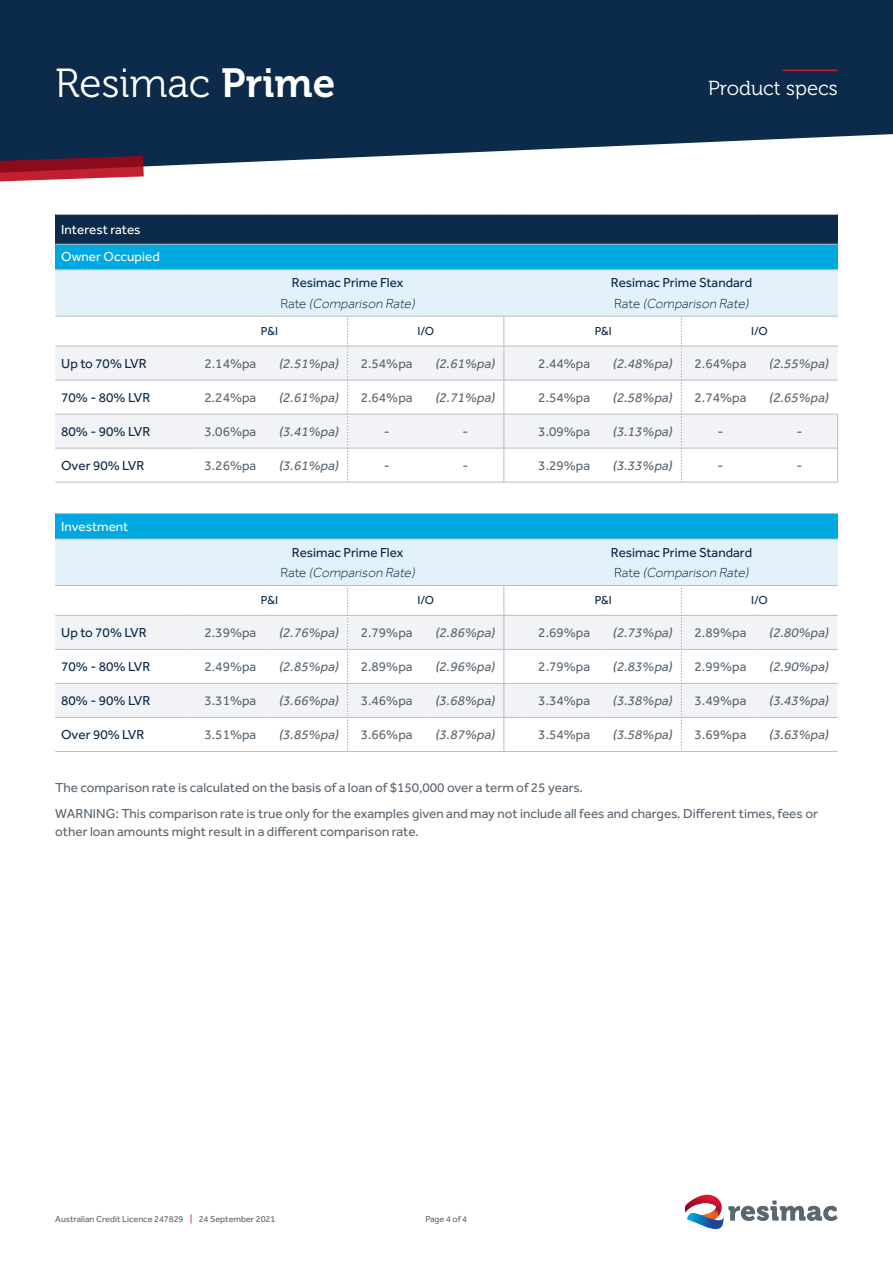
<style>
.page{position:relative;width:893px;height:1263px;background:#fff}
.page>*{position:absolute;margin:0;border:0;box-sizing:border-box;transform-origin:0 0}
.t1{font:40.5px "Museo 300";color:#fff}
.t2{font:20.25px "Museo 300";color:#fff}
.t3{font:13.5px/18px "Effra";color:#5a6670}
.t4{font:italic 13.5px "Effra";color:#5a6670}
.t5{font:13.5px "Effra";color:#0c2a49}
.t6{font:italic 300 13.5px "Effra";color:#0c2a49}
.t7{font:13.5px "Effra";color:#fff}
.t8{font:12px "Effra";color:#0c2a49}
.t9{font:9px "Effra";color:#5a6670}
.s1{font-family:"Museo 700"}
.s2{font-style:normal}
.s3{color:#c21f31}
</style>
<div class="page">
<svg style="left:0;top:0;width:893px;height:167px;background:#203c58"></svg>
<svg style="left:0;top:156px;width:144px;height:26px;background:#a03142"></svg>
<svg style="left:685px;top:1195px;width:153px;height:35px"></svg>
<hr style="left:782px;top:70px;width:56px;height:1px;background:#c21f31">
<div style="left:55px;top:214px;width:783px;height:30px;background:#0c2a49"></div>
<div style="left:55px;top:244px;width:783px;height:26px;background:#00a8e2"></div>
<hr style="left:55px;top:214px;width:136px;height:1px;background:#bcbdc0">
<hr style="left:191px;top:214px;width:78px;height:1px;background:#bcbdc0">
<hr style="left:269px;top:214px;width:79px;height:1px;background:#bcbdc0">
<hr style="left:348px;top:214px;width:78px;height:1px;background:#bcbdc0">
<hr style="left:426px;top:214px;width:78px;height:1px;background:#bcbdc0">
<svg style="left:504px;top:214px;width:21px;height:1px"></svg>
<hr style="left:525px;top:214px;width:78px;height:1px;background:#bcbdc0">
<hr style="left:603px;top:214px;width:78px;height:1px;background:#bcbdc0">
<hr style="left:681px;top:214px;width:79px;height:1px;background:#bcbdc0">
<hr style="left:760px;top:214px;width:78px;height:1px;background:#bcbdc0">
<hr style="left:55px;top:244px;width:136px;height:1px;background:#bcbdc0">
<hr style="left:191px;top:244px;width:78px;height:1px;background:#bcbdc0">
<hr style="left:269px;top:244px;width:79px;height:1px;background:#bcbdc0">
<hr style="left:348px;top:244px;width:78px;height:1px;background:#bcbdc0">
<hr style="left:426px;top:244px;width:78px;height:1px;background:#bcbdc0">
<svg style="left:504px;top:244px;width:21px;height:1px"></svg>
<hr style="left:525px;top:244px;width:78px;height:1px;background:#bcbdc0">
<hr style="left:603px;top:244px;width:78px;height:1px;background:#bcbdc0">
<hr style="left:681px;top:244px;width:79px;height:1px;background:#bcbdc0">
<hr style="left:760px;top:244px;width:78px;height:1px;background:#bcbdc0">
<svg style="left:55px;top:269px;width:783px;height:214px"></svg>
<div style="left:55px;top:513px;width:783px;height:26px;background:#00a8e2"></div>
<hr style="left:55px;top:513px;width:136px;height:1px;background:#bcbdc0">
<hr style="left:191px;top:513px;width:78px;height:1px;background:#bcbdc0">
<hr style="left:269px;top:513px;width:79px;height:1px;background:#bcbdc0">
<hr style="left:348px;top:513px;width:78px;height:1px;background:#bcbdc0">
<hr style="left:426px;top:513px;width:78px;height:1px;background:#bcbdc0">
<svg style="left:504px;top:513px;width:21px;height:1px"></svg>
<hr style="left:525px;top:513px;width:78px;height:1px;background:#bcbdc0">
<hr style="left:603px;top:513px;width:78px;height:1px;background:#bcbdc0">
<hr style="left:681px;top:513px;width:79px;height:1px;background:#bcbdc0">
<hr style="left:760px;top:513px;width:78px;height:1px;background:#bcbdc0">
<svg style="left:55px;top:539px;width:783px;height:213px"></svg>
<h1 class="t1" style="left:55px;top:62px;width:281px">Resimac <span class="s1">Prime</span></h1>
<h2 class="t2" style="left:708px;top:77px;width:131px">Product specs</h2>
<p class="t7" style="left:61px;top:221px;width:81px">Interest rates</p>
<p class="t7" style="left:61px;top:249px;width:100px">Owner Occupied</p>
<p class="t5" style="left:292px;top:275px;width:113px">Resimac Prime Flex</p>
<p class="t6" style="left:280px;top:295px;width:141px"><span class="s2">R a te</span> (ComparisonRate)</p>
<p class="t5" style="left:611px;top:275px;width:143px">Resimac Prime Standard</p>
<p class="t6" style="left:614px;top:295px;width:141px"><span class="s2">R a te</span> (ComparisonRate)</p>
<p class="t8" style="left:261px;top:324px;width:19px">P&amp;I</p>
<p class="t8" style="left:417px;top:324px;width:18px">I/O</p>
<p class="t8" style="left:595px;top:324px;width:19px">P&amp;I</p>
<p class="t8" style="left:751px;top:324px;width:18px">I/O</p>
<p class="t5" style="left:61px;top:355px;width:87px">Up to 70% LVR</p>
<p class="t3" style="left:204px;top:354px;width:53px">2.14%pa</p>
<p class="t4" style="left:279px;top:355px;width:64px">(2.51%pa)</p>
<p class="t3" style="left:361px;top:354px;width:53px">2.54%pa</p>
<p class="t4" style="left:435px;top:355px;width:64px">(2.61%pa)</p>
<p class="t3" style="left:538px;top:354px;width:53px">2.44%pa</p>
<p class="t4" style="left:612px;top:355px;width:64px">(2.48%pa)</p>
<p class="t3" style="left:695px;top:354px;width:53px">2.64%pa</p>
<p class="t4" style="left:769px;top:355px;width:64px">(2.55%pa)</p>
<p class="t5" style="left:61px;top:389px;width:91px">70% - 80% LVR</p>
<p class="t3" style="left:204px;top:388px;width:53px">2.24%pa</p>
<p class="t4" style="left:279px;top:389px;width:64px">(2.61%pa)</p>
<p class="t3" style="left:361px;top:388px;width:53px">2.64%pa</p>
<p class="t4" style="left:435px;top:389px;width:64px">(2.71%pa)</p>
<p class="t3" style="left:538px;top:388px;width:53px">2.54%pa</p>
<p class="t4" style="left:612px;top:389px;width:64px">(2.58%pa)</p>
<p class="t3" style="left:695px;top:388px;width:53px">2.74%pa</p>
<p class="t4" style="left:769px;top:389px;width:64px">(2.65%pa)</p>
<p class="t5" style="left:61px;top:423px;width:91px">80% - 90% LVR</p>
<p class="t3" style="left:204px;top:422px;width:53px">3.06%pa</p>
<p class="t4" style="left:279px;top:423px;width:64px">(3.41%pa)</p>
<p class="t3" style="left:384px;top:422px;width:7px">-</p>
<p class="t4" style="left:462px;top:423px;width:10px">-</p>
<p class="t3" style="left:538px;top:422px;width:53px">3.09%pa</p>
<p class="t4" style="left:612px;top:423px;width:64px">(3.13%pa)</p>
<p class="t3" style="left:717px;top:422px;width:7px">-</p>
<p class="t4" style="left:796px;top:423px;width:10px">-</p>
<p class="t5" style="left:61px;top:457px;width:85px">Over 90% LVR</p>
<p class="t3" style="left:204px;top:456px;width:53px">3.26%pa</p>
<p class="t4" style="left:279px;top:457px;width:64px">(3.61%pa)</p>
<p class="t3" style="left:384px;top:456px;width:7px">-</p>
<p class="t4" style="left:462px;top:457px;width:10px">-</p>
<p class="t3" style="left:538px;top:456px;width:53px">3.29%pa</p>
<p class="t4" style="left:612px;top:457px;width:64px">(3.33%pa)</p>
<p class="t3" style="left:717px;top:456px;width:7px">-</p>
<p class="t4" style="left:796px;top:457px;width:10px">-</p>
<p class="t7" style="left:61px;top:518px;width:69px">Investment</p>
<p class="t5" style="left:292px;top:544px;width:113px">Resimac Prime Flex</p>
<p class="t6" style="left:280px;top:564px;width:141px"><span class="s2">R a te</span> (ComparisonRate)</p>
<p class="t5" style="left:611px;top:544px;width:143px">Resimac Prime Standard</p>
<p class="t6" style="left:614px;top:564px;width:141px"><span class="s2">R a te</span> (ComparisonRate)</p>
<p class="t8" style="left:261px;top:593px;width:19px">P&amp;I</p>
<p class="t8" style="left:417px;top:593px;width:18px">I/O</p>
<p class="t8" style="left:595px;top:593px;width:19px">P&amp;I</p>
<p class="t8" style="left:751px;top:593px;width:18px">I/O</p>
<p class="t5" style="left:61px;top:624px;width:87px">Up to 70% LVR</p>
<p class="t3" style="left:204px;top:623px;width:53px">2.39%pa</p>
<p class="t4" style="left:279px;top:624px;width:64px">(2.76%pa)</p>
<p class="t3" style="left:361px;top:623px;width:53px">2.79%pa</p>
<p class="t4" style="left:435px;top:624px;width:64px">(2.86%pa)</p>
<p class="t3" style="left:538px;top:623px;width:53px">2.69%pa</p>
<p class="t4" style="left:612px;top:624px;width:64px">(2.73%pa)</p>
<p class="t3" style="left:695px;top:623px;width:53px">2.89%pa</p>
<p class="t4" style="left:769px;top:624px;width:64px">(2.80%pa)</p>
<p class="t5" style="left:61px;top:658px;width:91px">70% - 80% LVR</p>
<p class="t3" style="left:204px;top:657px;width:53px">2.49%pa</p>
<p class="t4" style="left:279px;top:658px;width:64px">(2.85%pa)</p>
<p class="t3" style="left:361px;top:657px;width:53px">2.89%pa</p>
<p class="t4" style="left:435px;top:658px;width:64px">(2.96%pa)</p>
<p class="t3" style="left:538px;top:657px;width:53px">2.79%pa</p>
<p class="t4" style="left:612px;top:658px;width:64px">(2.83%pa)</p>
<p class="t3" style="left:695px;top:657px;width:53px">2.99%pa</p>
<p class="t4" style="left:769px;top:658px;width:64px">(2.90%pa)</p>
<p class="t5" style="left:61px;top:692px;width:91px">80% - 90% LVR</p>
<p class="t3" style="left:204px;top:691px;width:53px">3.31%pa</p>
<p class="t4" style="left:279px;top:692px;width:64px">(3.66%pa)</p>
<p class="t3" style="left:361px;top:691px;width:53px">3.46%pa</p>
<p class="t4" style="left:435px;top:692px;width:64px">(3.68%pa)</p>
<p class="t3" style="left:538px;top:691px;width:53px">3.34%pa</p>
<p class="t4" style="left:612px;top:692px;width:64px">(3.38%pa)</p>
<p class="t3" style="left:695px;top:691px;width:53px">3.49%pa</p>
<p class="t4" style="left:769px;top:692px;width:64px">(3.43%pa)</p>
<p class="t5" style="left:61px;top:726px;width:85px">Over 90% LVR</p>
<p class="t3" style="left:204px;top:725px;width:53px">3.51%pa</p>
<p class="t4" style="left:279px;top:726px;width:64px">(3.85%pa)</p>
<p class="t3" style="left:361px;top:725px;width:53px">3.66%pa</p>
<p class="t4" style="left:435px;top:726px;width:64px">(3.87%pa)</p>
<p class="t3" style="left:538px;top:725px;width:53px">3.54%pa</p>
<p class="t4" style="left:612px;top:726px;width:64px">(3.58%pa)</p>
<p class="t3" style="left:695px;top:725px;width:53px">3.69%pa</p>
<p class="t4" style="left:769px;top:726px;width:64px">(3.63%pa)</p>
<p class="t3" style="left:55px;top:778px;width:529px">The comparison rate is calculated on the basis of a loan of $150,000 over a term of 25 years.</p>
<p class="t3" style="left:55px;top:804px;width:764px">WARNING: This comparison rate is true only for the examples given and may not include all fees and charges. Different times, fees or other loan amounts might result in a different comparison rate.</p>
<p class="t9" style="left:55px;top:1213px;width:222px">Australian Credit Licence 247829 <span class="s3">|</span> 24 September 2021</p>
<p class="t9" style="left:425px;top:1213px;width:43px">Page 4 of 4</p>
</div>
